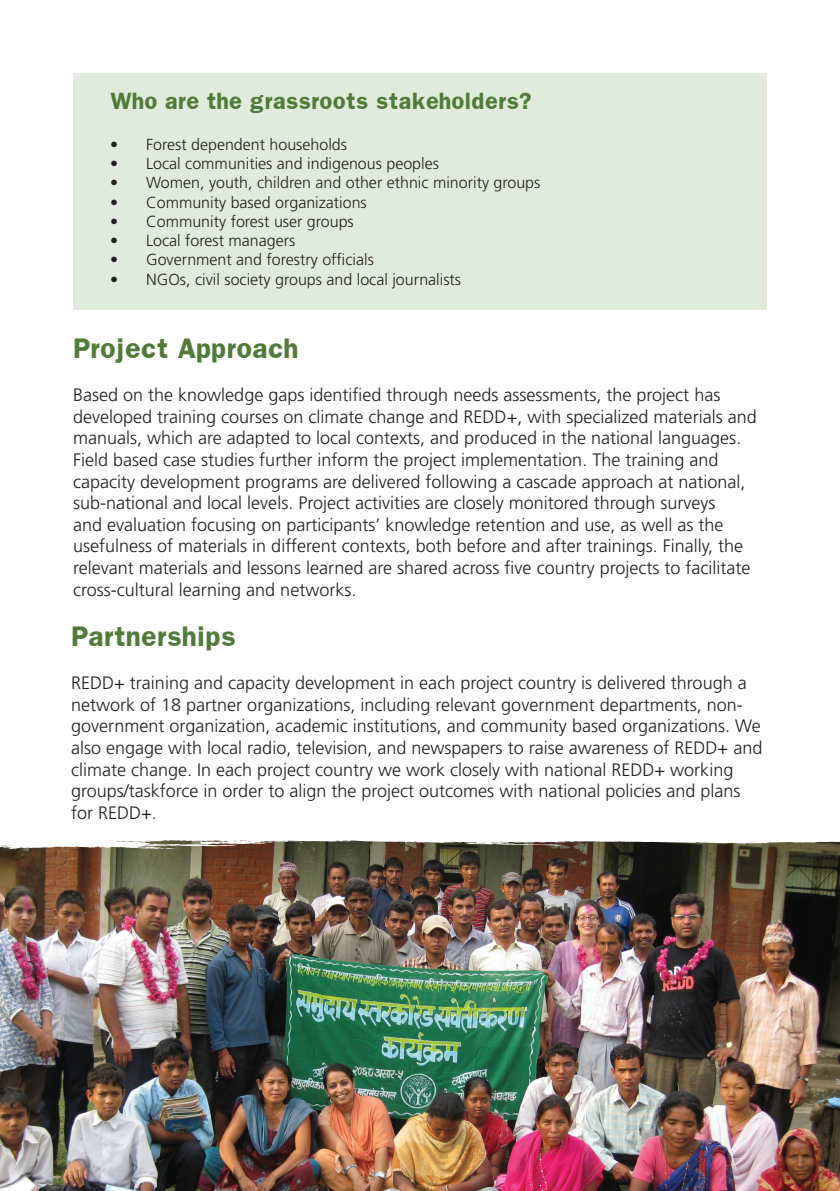
<style>
.page{position:relative;width:840px;height:1191px;background:#fff}
.page>*{position:absolute;margin:0;border:0;box-sizing:border-box;transform-origin:0 0}
.t1{font:700 24px "Franklin";color:#507b38}
.t2{font:700 20px "Franklin";color:#507b38}
.t3{font:300 18px/21.6px "Frutiger";color:#231f20}
.t4{font:300 16px "Frutiger";color:#231f20}
</style>
<div class="page">
<img style="left:0;top:849px;width:839px;height:342px">
<svg style="left:0;top:839px;width:839px;height:10px"></svg>
<div style="left:73px;top:73px;width:693px;height:236px;background:#e1ebdb"></div>
<p class="t2" style="left:110px;top:87px;width:423px">Who are the grassroots stakeholders?</p>
<p class="t4" style="left:110px;top:135px;width:238px">• Forest dependent households</p>
<p class="t4" style="left:110px;top:155px;width:330px">• Local communities and indigenous peoples</p>
<p class="t4" style="left:110px;top:174px;width:431px">• Women, youth, children and other ethnic minority groups</p>
<p class="t4" style="left:110px;top:193px;width:258px">• Community based organizations</p>
<p class="t4" style="left:110px;top:212px;width:245px">• Community forest user groups</p>
<p class="t4" style="left:110px;top:231px;width:187px">• Local forest managers</p>
<p class="t4" style="left:110px;top:251px;width:265px">• Government and forestry officials</p>
<p class="t4" style="left:110px;top:270px;width:352px">• NGOs, civil society groups and local journalists</p>
<h1 class="t1" style="left:73px;top:331px;width:226px">Project Approach</h1>
<p class="t3" style="left:73px;top:384px;width:684px">Based on the knowledge gaps identified through needs assessments, the project has developed training courses on climate change and REDD+, with specialized materials and manuals, which are adapted to local contexts, and produced in the national languages.<br>Field based case studies further inform the project implementation. The training and capacity development programs are delivered following a cascade approach at national, sub-national and local levels. Project activities are closely monitored through surveys<br>and evaluation focusing on participants’ knowledge retention and use, as well as the usefulness of materials in different contexts, both before and after trainings. Finally, the relevant materials and lessons learned are shared across five country projects to facilitate cross-cultural learning and networks.</p>
<h1 class="t1" style="left:71px;top:619px;width:166px">Partnerships</h1>
<p class="t3" style="left:71px;top:672px;width:692px">REDD+ training and capacity development in each project country is delivered through a network of 18 partner organizations, including relevant government departments, non&shy;government organization, academic institutions, and community based organizations. We also engage with local radio, television, and newspapers to raise awareness of REDD+ and climate change. In each project country we work closely with national REDD+ working groups/taskforce in order to align the project outcomes with national policies and plans for REDD+.</p>
</div>
